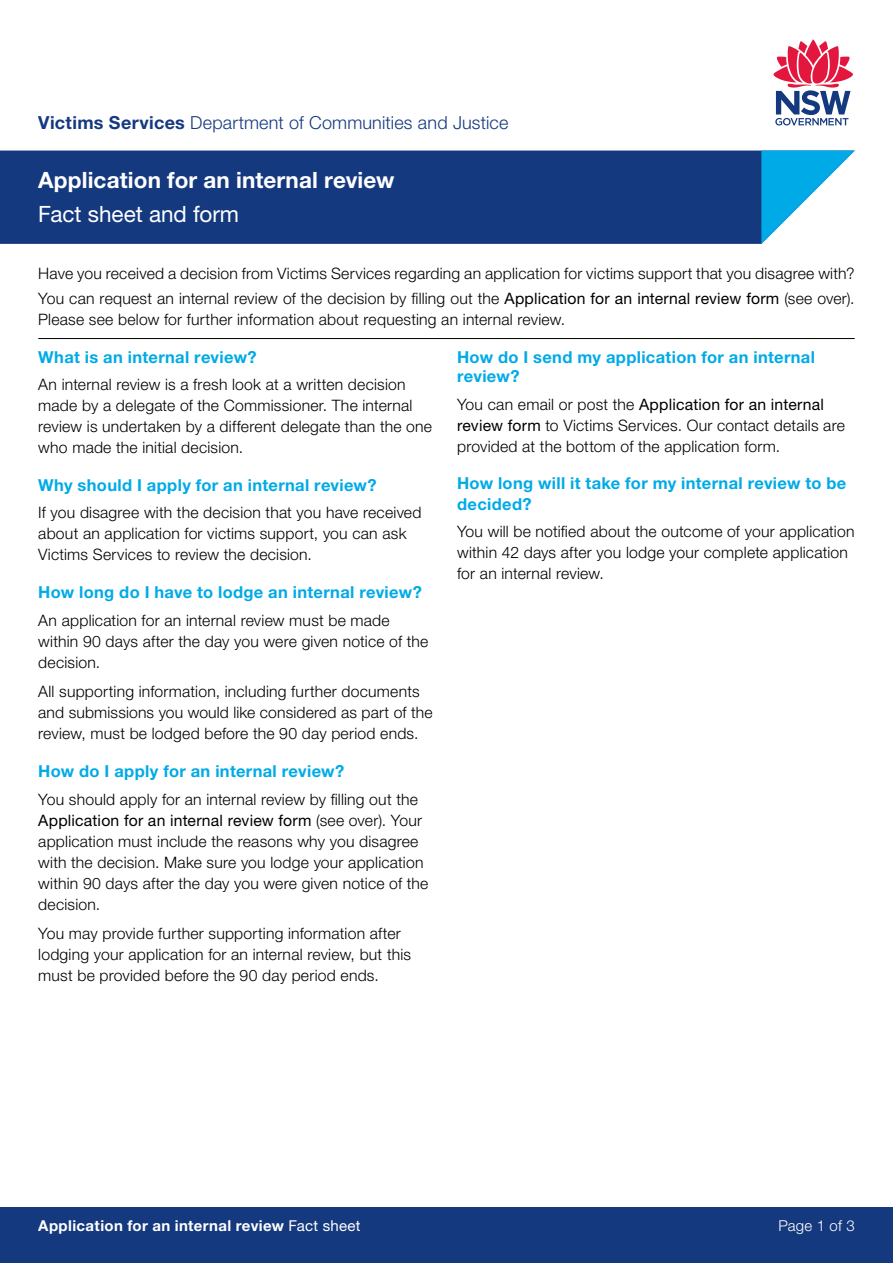
<style>
.page{position:relative;width:893px;height:1263px;background:#fff}
.page>*{position:absolute;margin:0;border:0;box-sizing:border-box;transform-origin:0 0}
.t1{font:700 22.5px "Helvetica Neue LT Std";letter-spacing:.005em;color:#fff}
.t2{font:22.5px "Helvetica Neue LT Std";letter-spacing:-.005em;color:#fff}
.t3{font:300 18px "Helvetica Neue LT Std";letter-spacing:.01em;color:#15397f}
.t4{font:700 16.5px/19.8px "Helvetica Neue LT Std";letter-spacing:.02em;color:#00aae7}
.t5{font:300 15.75px/21px "Helvetica Neue LT Std";letter-spacing:.015em;color:#000}
.t6{font:700 15px "Helvetica Neue LT Std";letter-spacing:.025em;color:#fff}
.t7{font:300 15px "Helvetica Neue LT Std";letter-spacing:.01em;color:#fff}
.s1{font-weight:700}
.s2{font-weight:400}
</style>
<div class="page">
<div style="left:0;top:151px;width:761px;height:93px;background:#15397f"></div>
<svg style="left:761px;top:151px;width:94px;height:93px"></svg>
<div style="left:0;top:1208px;width:893px;height:55px;background:#15397f"></div>
<hr style="left:38px;top:338px;width:817px;height:1px;background:#000">
<svg style="left:773px;top:39px;width:80px;height:86px"></svg>
<p class="t3" style="left:38px;top:112px;width:472px"><span class="s1">Victims Services</span> Department of Communities and Justice</p>
<h1 class="t1" style="left:38px;top:166px;width:358px">Application for an internal review</h1>
<h1 class="t2" style="left:38px;top:200px;width:202px">Fact sheet and form</h1>
<p class="t5" style="left:38px;top:261px;width:818px;line-height:25.2px">Have you received a decision from Victims Services regarding an application for victims support that you disagree with?<br>You can request an internal review of the decision by flling out the <span class="s2">Application for an internal review form</span> (see over).</p>
<p class="t5" style="left:38px;top:309px;width:528px">Please see below for further information about requesting an internal review.</p>
<h2 class="t4" style="left:38px;top:346px;width:220px">What is an internal review?</h2>
<p class="t5" style="left:38px;top:374px;width:395px">An internal review is a fresh look at a written decision made by a delegate of the Commissioner. The internal review is undertaken by a different delegate than the one who made the initial decision.</p>
<h2 class="t4" style="left:38px;top:475px;width:340px">Why should I apply for an internal review?</h2>
<p class="t5" style="left:38px;top:502px;width:385px">If you disagree with the decision that you have received about an application for victims support, you can ask<br>Victims Services to review the decision.</p>
<h2 class="t4" style="left:38px;top:582px;width:385px">How long do I have to lodge an internal review?</h2>
<p class="t5" style="left:38px;top:609px;width:392px">An application for an internal review must be made within 90 days after the day you were given notice of the decision.</p>
<p class="t5" style="left:38px;top:681px;width:396px">All supporting information, including further documents and submissions you would like considered as part of the review, must be lodged before the 90 day period ends.</p>
<h2 class="t4" style="left:38px;top:761px;width:308px">How do I apply for an internal review?</h2>
<p class="t5" style="left:38px;top:788px;width:392px">You should apply for an internal review by flling out the <span class="s2">Application for an internal review form</span> (see over). Your application must include the reasons why you disagree with the decision. Make sure you lodge your application within 90 days after the day you were given notice of the decision.</p>
<p class="t5" style="left:38px;top:923px;width:374px">You may provide further supporting information after lodging your application for an internal review, but this must be provided before the 90 day period ends.</p>
<h2 class="t4" style="left:457px;top:346px;width:359px">How do I send my application for an internal review?</h2>
<p class="t5" style="left:457px;top:393px;width:389px">You can email or post the <span class="s2">Application for an internal review form</span> to Victims Services. Our contact details are provided at the bottom of the application form.</p>
<h2 class="t4" style="left:457px;top:472px;width:391px;line-height:21px">How long will it take for my internal review to be decided?</h2>
<p class="t5" style="left:457px;top:521px;width:399px">You will be notifed about the outcome of your application within 42 days after you lodge your complete application for an internal review.</p>
<p class="t6" style="left:38px;top:1216px;width:324px">Application for an internal review <span class="s2">Fact sheet</span></p>
<p class="t7" style="left:778px;top:1217px;width:78px">Page 1 of 3</p>
</div>
